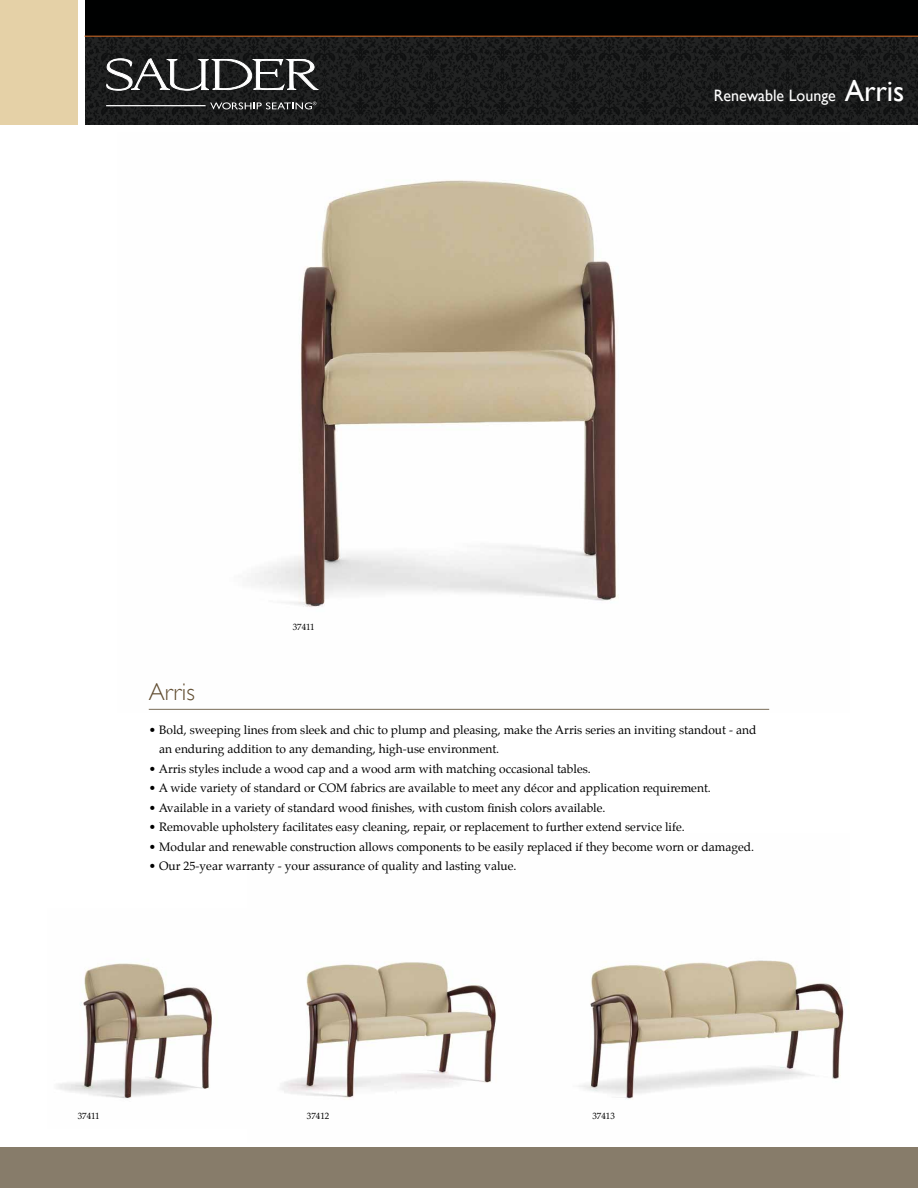
<style>
.page{position:relative;width:918px;height:1188px;background:#fff}
.page>*{position:absolute;margin:0;border:0;box-sizing:border-box;transform-origin:0 0}
.t1{font:300 24px "Gill Sans";letter-spacing:.01em;color:#614d31}
.t2{font:16.5px "Gill Sans";color:#fff}
.t3{font:12px/19.5px "Palatino";color:#000}
.t4{font:9px "Palatino";color:#000}
.s1{font-size:30px}
</style>
<div class="page">
<img style="left:58px;top:960px;width:154px;height:138px">
<img style="left:280px;top:962px;width:217px;height:137px">
<img style="left:579px;top:960px;width:268px;height:140px">
<img style="left:148px;top:180px;width:622px;height:530px">
<div style="left:84px;top:0;width:834px;height:125px;background:#000101"></div>
<img style="left:84px;top:37px;width:834px;height:88px">
<hr style="left:106px;top:105px;width:100px;height:1px;background:#fff">
<svg style="left:105px;top:57px;width:227px;height:34px;background:#505151"></svg>
<svg style="left:210px;top:102px;width:106px;height:7px"></svg>
<div style="left:0;top:0;width:78px;height:125px;background:#e5d1a7"></div>
<hr style="left:84px;top:36px;width:834px;height:1px;background:#d76d25">
<div style="left:0;top:1148px;width:918px;height:40px;background:#877c6a"></div>
<hr style="left:149px;top:709px;width:620px;height:1px;background:#877c6a">
<p class="t4" style="left:293px;top:619px;width:24px">37411</p>
<h2 class="t2" style="left:714px;top:86px;width:192px">Renewable Lounge <span class="s1">Arris</span></h2>
<h1 class="t1" style="left:149px;top:678px;width:48px">Arris</h1>
<p class="t3" style="left:159px;top:720px;width:599px;text-indent:-10px">• Bold, sweeping lines from sleek and chic to plump and pleasing, make the Arris series an inviting standout - and an enduring addition to any demanding, high-use environment.</p>
<p class="t3" style="left:149px;top:759px;width:443px">• Arris styles include a wood cap and a wood arm with matching occasional tables.</p>
<p class="t3" style="left:149px;top:778px;width:563px">• A wide variety of standard or COM fabrics are available to meet any décor and application requirement.</p>
<p class="t3" style="left:149px;top:798px;width:458px">• Available in a variety of standard wood finishes, with custom finish colors available.</p>
<p class="t3" style="left:149px;top:817px;width:537px">• Removable upholstery facilitates easy cleaning, repair, or replacement to further extend service life.</p>
<p class="t3" style="left:149px;top:837px;width:607px">• Modular and renewable construction allows components to be easily replaced if they become worn or damaged.</p>
<p class="t3" style="left:149px;top:856px;width:369px">• Our 25-year warranty - your assurance of quality and lasting value.</p>
<p class="t4" style="left:78px;top:1108px;width:24px">37411</p>
<p class="t4" style="left:307px;top:1108px;width:24px">37412</p>
<p class="t4" style="left:592px;top:1108px;width:24px">37413</p>
</div>
